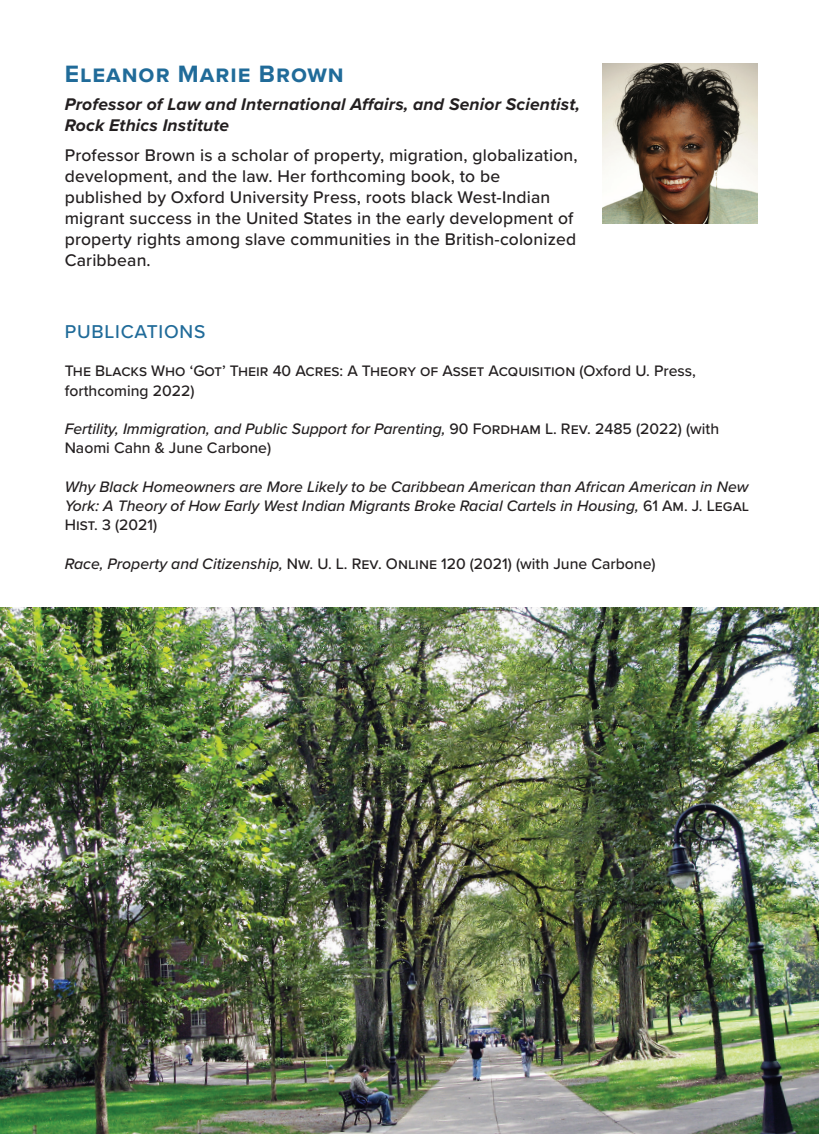
<style>
.page{position:relative;width:819px;height:1134px;background:#fff}
.page>*{position:absolute;margin:0;border:0;box-sizing:border-box;transform-origin:0 0}
.t1{font:700 24.5px "Proxima Nova";letter-spacing:.04em;color:#206b99}
.t2{font:500 19.25px "Proxima Nova";letter-spacing:.04em;color:#206b99}
.t3{font:500 17.5px/21px "Proxima Nova";letter-spacing:.01em;color:#231f20}
.t4{font:italic 700 17.5px "Proxima Nova";letter-spacing:.01em;color:#231f20}
.t5{font:500 15.75px/19.2px "Proxima Nova";color:#231f20}
.t6{font:italic 500 15.75px/19.2px "Proxima Nova";color:#231f20;text-align:justify}
.s1{font-style:italic}
.s2{font-style:normal}
</style>
<div class="page">
<img style="left:602px;top:63px;width:156px;height:160px">
<img style="left:0;top:608px;width:819px;height:526px">
<p class="t1" style="left:65px;top:56px;width:281px">Eleanor Marie Brown</p>
<p class="t4" style="left:65px;top:91px;width:517px">Professor of Law and International Affairs, and Senior Scientist,</p>
<p class="t4" style="left:65px;top:112px;width:166px">Rock Ethics Institute</p>
<p class="t3" style="left:65px;top:144px;width:514px">Professor Brown is a scholar of property, migration, globalization, development, and the law. Her forthcoming book, to be published by Oxford University Press, roots black West-Indian migrant success in the United States in the early development of property rights among slave communities in the British-colonized Caribbean.</p>
<p class="t2" style="left:65px;top:317px;width:142px">PUBLICATIONS</p>
<p class="t5" style="left:65px;top:361px;width:633px">The Blacks Who ‘Got’ Their 40 Acres: A Theory of Asset Acquisition (Oxford U. Press,</p>
<p class="t5" style="left:65px;top:380px;width:131px">forthcoming 2022)</p>
<p class="t5" style="left:65px;top:419px;width:656px"><span class="s1">Fertility, Immigration, and Public Support for Parenting,</span> 90 Fordham L. Rev. 2485 (2022) (with<br>Naomi Cahn &amp; June Carbone)</p>
<p class="t6" style="left:65px;top:476px;width:686px">Why Black Homeowners are More Likely to be Caribbean American than African American in New York: A Theory of How Early West Indian Migrants Broke Racial Cartels in Housing, <span class="s2">61 Am. J. Legal Hist. 3 (2021)</span></p>
<p class="t5" style="left:65px;top:553px;width:592px"><span class="s1">Race, Property and Citizenship,</span> Nw. U. L. Rev. Online 120 (2021) (with June Carbone)</p>
</div>
